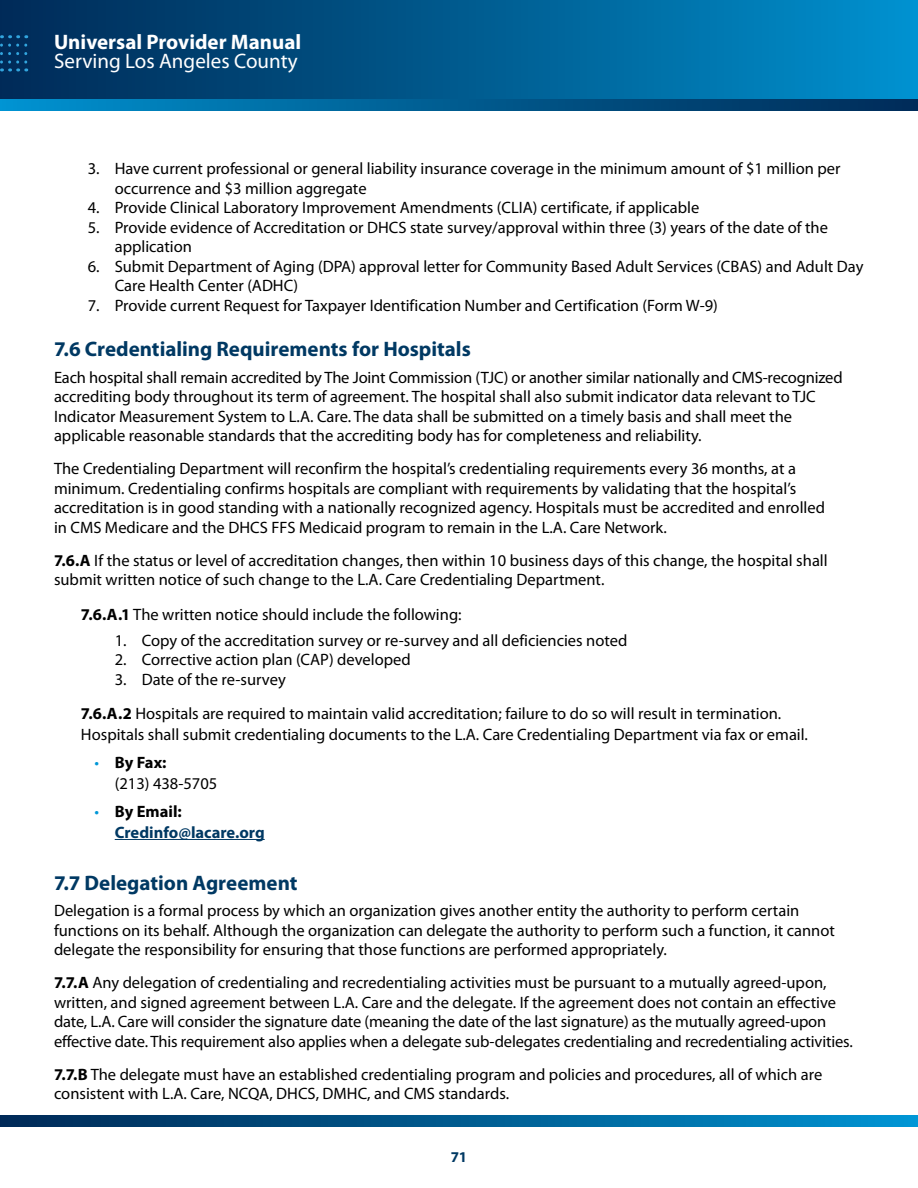
<style>
.page{position:relative;width:918px;height:1188px;background:#fff}
.page>*{position:absolute;margin:0;border:0;box-sizing:border-box;transform-origin:0 0}
.t1{font:700 21px "Myriad Pro";color:#003963}
.t2{font:700 21px "Myriad Pro";color:#fff}
.t3{font:21px "Myriad Pro";color:#fff}
.t4{font:16.5px/19.5px "Myriad Pro";color:#000}
.t5{font:700 16.5px/21px "Myriad Pro";color:#003963}
.t6{font:700 15px "Myriad Pro";color:#003963}
.s1{font-weight:700}
.s2{color:#0097d7}
.s3{font-weight:400;color:#0097d7}
.s4{color:#000}
</style>
<div class="page">
<div style="left:0;top:0;width:918px;height:100px;background:linear-gradient(to right,#002954,#008fcc)"></div>
<svg style="left:0;top:1116px;width:918px;height:11px;background:#005c91"></svg>
<svg style="left:0;top:100px;width:918px;height:10px;background:#005c91"></svg>
<svg style="left:0;top:45px;width:27px;height:26px"></svg>
<hr style="left:115px;top:839px;width:150px;height:1px;background:#003963">
<p class="t2" style="left:54px;top:28px;width:249px">Universal Provider Manual</p>
<p class="t3" style="left:54px;top:48px;width:245px">Serving Los Angeles County</p>
<p class="t4" style="left:115px;top:159px;width:727px;text-indent:-27px">3. Have current professional or general liability insurance coverage in the minimum amount of $1 million per occurrence and $3 million aggregate</p>
<p class="t4" style="left:88px;top:198px;width:613px">4. Provide Clinical Laboratory Improvement Amendments (CLIA) certificate, if applicable</p>
<p class="t4" style="left:115px;top:217px;width:715px;text-indent:-27px">5. Provide evidence of Accreditation or DHCS state survey/approval within three (3) years of the date of the application</p>
<p class="t4" style="left:115px;top:256px;width:750px;text-indent:-27px">6. Submit Department of Aging (DPA) approval letter for Community Based Adult Services (CBAS) and Adult Day<br>Care Health Center (ADHC)</p>
<p class="t4" style="left:88px;top:295px;width:632px">7. Provide current Request for Taxpayer Identification Number and Certification (Form W-9)</p>
<p class="t1" style="left:54px;top:336px;width:418px">7.6 Credentialing Requirements for Hospitals</p>
<p class="t4" style="left:54px;top:367px;width:790px">Each hospital shall remain accredited by The Joint Commission (TJC) or another similar nationally and CMS-recognized accrediting body throughout its term of agreement. The hospital shall also submit indicator data relevant to TJC Indicator Measurement System to L.A. Care. The data shall be submitted on a timely basis and shall meet the applicable reasonable standards that the accrediting body has for completeness and reliability.</p>
<p class="t4" style="left:54px;top:459px;width:773px">The Credentialing Department will reconfirm the hospital’s credentialing requirements every 36 months, at a minimum. Credentialing confirms hospitals are compliant with requirements by validating that the hospital’s accreditation is in good standing with a nationally recognized agency. Hospitals must be accredited and enrolled in CMS Medicare and the DHCS FFS Medicaid program to remain in the L.A. Care Network.</p>
<p class="t4" style="left:54px;top:550px;width:775px"><span class="s1">7.6.A</span> If the status or level of accreditation changes, then within 10 business days of this change, the hospital shall submit written notice of such change to the L.A. Care Credentialing Department.</p>
<p class="t4" style="left:81px;top:604px;width:382px"><span class="s1">7.6.A.1</span> The written notice should include the following:</p>
<p class="t4" style="left:115px;top:630px;width:514px">1. Copy of the accreditation survey or re-survey and all deficiencies noted</p>
<p class="t4" style="left:115px;top:650px;width:298px">2. Corrective action plan (CAP) developed</p>
<p class="t4" style="left:81px;top:662px;width:702px;line-height:34.5px;text-indent:34px">3. Date of the re-survey<br><span class="s1">7.6.A.2</span> Hospitals are required to maintain valid accreditation; failure to do so will result in termination.</p>
<p class="t4" style="left:81px;top:725px;width:728px">Hospitals shall submit credentialing documents to the L.A. Care Credentialing Department via fax or email.</p>
<p class="t4" style="left:115px;top:752px;width:104px;line-height:21px;text-indent:-20px"><span class="s2">•</span> <span class="s1">By Fax:<br></span>(213) 438-5705</p>
<p class="t5" style="left:115px;top:800px;width:151px;text-indent:-20px"><span class="s3">•</span> <span class="s4">By Email:<br></span>Credinfo@lacare.org</p>
<p class="t1" style="left:54px;top:869px;width:245px">7.7 Delegation Agreement</p>
<p class="t4" style="left:54px;top:901px;width:783px">Delegation is a formal process by which an organization gives another entity the authority to perform certain functions on its behalf. Although the organization can delegate the authority to perform such a function, it cannot delegate the responsibility for ensuring that those functions are performed appropriately.</p>
<p class="t4" style="left:54px;top:973px;width:800px"><span class="s1">7.7.A</span> Any delegation of credentialing and recredentialing activities must be pursuant to a mutually agreed-upon, written, and signed agreement between L.A. Care and the delegate. If the agreement does not contain an effective date, L.A. Care will consider the signature date (meaning the date of the last signature) as the mutually agreed-upon effective date. This requirement also applies when a delegate sub-delegates credentialing and recredentialing activities.</p>
<p class="t4" style="left:54px;top:1064px;width:770px"><span class="s1">7.7.B</span> The delegate must have an established credentialing program and policies and procedures, all of which are consistent with L.A. Care, NCQA, DHCS, DMHC, and CMS standards.</p>
<p class="t6" style="left:451px;top:1147px;width:18px">71</p>
</div>
